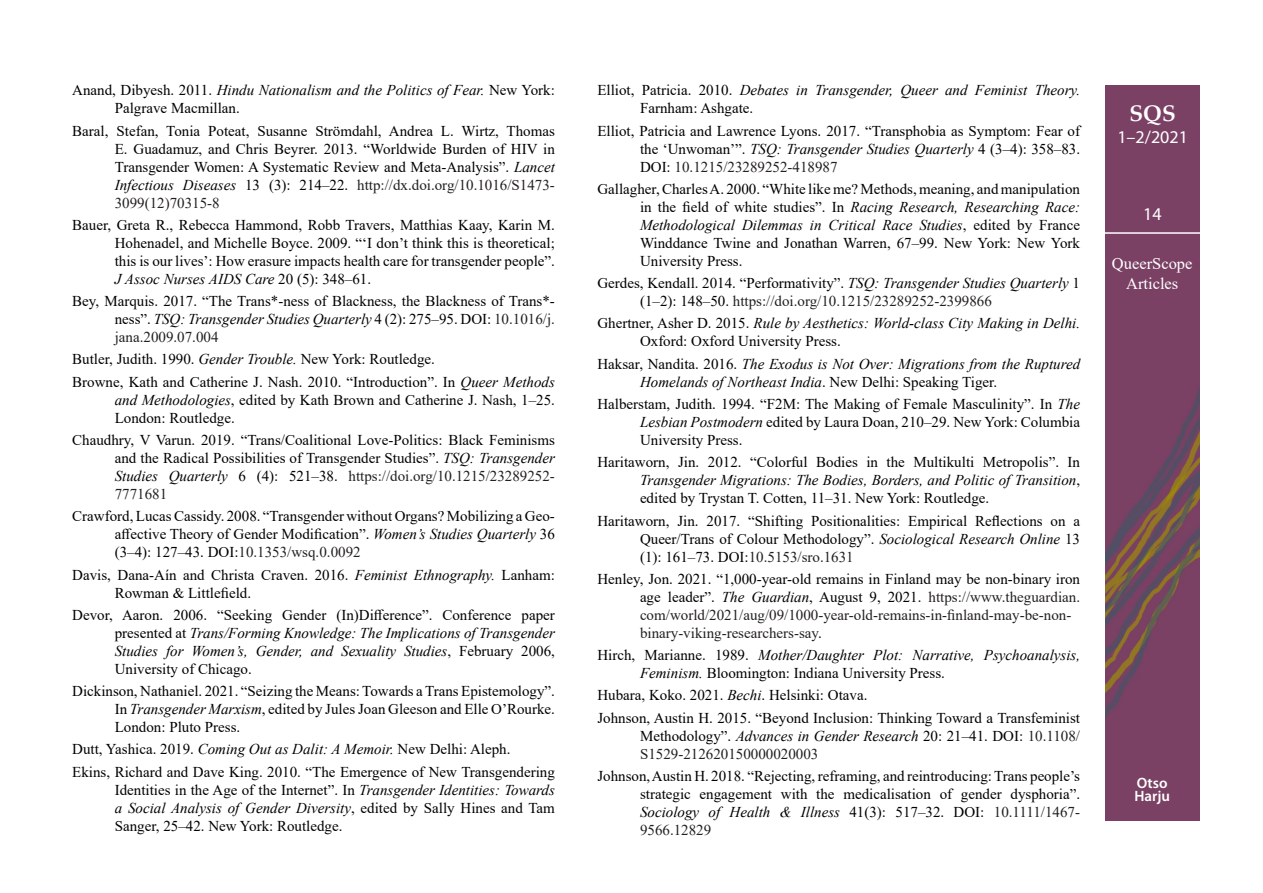
<style>
.page{position:relative;width:1263px;height:893px;background:#fff}
.page>*{position:absolute;margin:0;border:0;box-sizing:border-box;transform-origin:0 0}
.t1{font:700 22.5px "Palatino Linotype";color:#fff}
.t2{font:18px "Myriad Pro";color:#fff}
.t3{font:16.5px/19.8px "Times New Roman";color:#fff;text-align:center}
.Lähdeluettelo{font:15px/18px "Times New Roman";color:#000;text-align:justify}
.Lähdeluettelo-2{font:15px/18px "Times New Roman";color:#231f20}
.Lähdeluettelo-3{font:italic 15px/18px "Times New Roman";color:#000}
.t4{font:600 15px/13.5px "Myriad Pro";color:#fff}
.s1{font-style:italic}
.s2{color:#231f20}
.s3{font-style:normal}
.s4{color:#000}
.s5{font-style:italic;color:#000}
</style>
<div class="page">
<img style="left:1106px;top:85px;width:93px;height:736px">
<hr style="left:1101px;top:232px;width:103px;height:2px;background:#fff">
<p class="Lähdeluettelo" style="left:115px;top:81px;width:442px;text-indent:-43px">Anand, Dibyesh. 2011. <span class="s1">Hindu Nationalism and the Politics of Fear.</span> New York:<br>Palgrave Macmillan.</p>
<p class="Lähdeluettelo" style="left:115px;top:121px;width:442px;text-indent:-43px">Baral, Stefan, Tonia Poteat, Susanne Strömdahl, Andrea L. Wirtz, Thomas E. Guadamuz, and Chris Beyrer. 2013. “Worldwide Burden of HIV in Transgender Women: A Systematic Review and Meta-Analysis”. <span class="s1">Lancet Infectious Diseases</span> 13 (3): 214–22. <span class="s2">http://dx.doi.org/10.1016/S1473- 3099(12)70315-8</span></p>
<p class="Lähdeluettelo" style="left:115px;top:215px;width:442px;text-indent:-43px">Bauer, Greta R., Rebecca Hammond, Robb Travers, Matthias Kaay, Karin M.<br>Hohenadel, and Michelle Boyce. 2009. “‘I don’t think this is theoretical; this is our lives’: How erasure impacts health care for transgender people”.<br><span class="s1">J Assoc Nurses AIDS Care</span> 20 (5): 348–61.</p>
<p class="Lähdeluettelo" style="left:115px;top:292px;width:442px;text-indent:-43px">Bey, Marquis. 2017. “The Trans*-ness of Blackness, the Blackness of Trans*- ness”. <span class="s1">TSQ: Transgender Studies Quarterly</span> 4 (2): 275–95. DOI: <span class="s2">10.1016/j. jana.2009.07.004</span></p>
<p class="Lähdeluettelo" style="left:72px;top:350px;width:364px">Butler, Judith. 1990. <span class="s1">Gender Trouble.</span> New York: Routledge.</p>
<p class="Lähdeluettelo" style="left:115px;top:372px;width:442px;text-indent:-43px">Browne, Kath and Catherine J. Nash. 2010. “Introduction”. In <span class="s1">Queer Methods and Methodologies</span>, edited by Kath Brown and Catherine J. Nash, 1–25.<br>London: Routledge.</p>
<p class="Lähdeluettelo" style="left:115px;top:430px;width:442px;text-indent:-43px">Chaudhry, V Varun. 2019. “Trans/Coalitional Love-Politics: Black Feminisms and the Radical Possibilities of Transgender Studies”. <span class="s1">TSQ: Transgender Studies Quarterly</span> 6 (4): 521–38. <span class="s2">https://doi.org/10.1215/23289252- 7771681</span></p>
<p class="Lähdeluettelo" style="left:115px;top:507px;width:442px;text-indent:-43px">Crawford, Lucas Cassidy. 2008. “Transgender without Organs? Mobilizing a Geo&shy;affective Theory of Gender Modification”. <span class="s1">Women’s Studies Quarterly</span> 36 (3–4): 127–43. DOI:<span class="s2">10.1353/wsq.0.0092</span></p>
<p class="Lähdeluettelo" style="left:115px;top:565px;width:442px;text-indent:-43px">Davis, Dana-Aín and Christa Craven. 2016. <span class="s1">Feminist Ethnography.</span> Lanham:<br>Rowman &amp; Littlefield.</p>
<p class="Lähdeluettelo" style="left:115px;top:605px;width:442px;text-indent:-43px">Devor, Aaron. 2006. “Seeking Gender (In)Difference”. Conference paper presented at <span class="s1">Trans/Forming Knowledge: The Implications of Transgender Studies for Women’s, Gender, and Sexuality Studies</span>, February 2006, University of Chicago.</p>
<p class="Lähdeluettelo" style="left:115px;top:681px;width:442px;text-indent:-43px">Dickinson, Nathaniel. 2021. “Seizing the Means: Towards a Trans Epistemology”.<br>In <span class="s1">Transgender Marxism</span>, edited by Jules Joan Gleeson and Elle O’Rourke.<br>London: Pluto Press.</p>
<p class="Lähdeluettelo" style="left:72px;top:740px;width:440px">Dutt, Yashica. 2019. <span class="s1">Coming Out as Dalit: A Memoir.</span> New Delhi: Aleph.</p>
<p class="Lähdeluettelo" style="left:115px;top:762px;width:442px;text-indent:-43px">Ekins, Richard and Dave King. 2010. “The Emergence of New Transgendering Identities in the Age of the Internet”. In <span class="s1">Transgender Identities: Towards a Social Analysis of Gender Diversity</span>, edited by Sally Hines and Tam Sanger, 25–42. New York: Routledge.</p>
<p class="Lähdeluettelo-3" style="left:640px;top:81px;width:442px;text-indent:-43px"><span class="s3">Elliot, Patricia. 2010.</span> Debates in Transgender, Queer and Feminist Theory.<br><span class="s3">Farnham: Ashgate.</span></p>
<p class="Lähdeluettelo" style="left:640px;top:121px;width:442px;text-indent:-43px">Elliot, Patricia and Lawrence Lyons. 2017. “Transphobia as Symptom: Fear of the ‘Unwoman’”. <span class="s1">TSQ: Transgender Studies Quarterly</span> 4 (3–4): 358–83.<br>DOI: <span class="s2">10.1215/23289252-418987</span></p>
<p class="Lähdeluettelo" style="left:640px;top:179px;width:442px;text-indent:-43px">Gallagher, Charles A. 2000. “White like me? Methods, meaning, and manipulation in the field of white studies”. In <span class="s1">Racing Research, Researching Race:<br>Methodological Dilemmas in Critical Race Studies</span>, edited by France Winddance Twine and Jonathan Warren, 67–99. New York: New York University Press.</p>
<p class="Lähdeluettelo" style="left:640px;top:274px;width:442px;text-indent:-43px">Gerdes, Kendall. 2014. “Performativity”. <span class="s1">TSQ: Transgender Studies Quarterly</span> 1 (1–2): 148–50. <span class="s2">https://doi.org/10.1215/23289252-2399866</span></p>
<p class="Lähdeluettelo" style="left:640px;top:314px;width:442px;text-indent:-43px">Ghertner, Asher D. 2015. <span class="s1">Rule by Aesthetics: World-class City Making in Delhi.<br></span>Oxford: Oxford University Press.</p>
<p class="Lähdeluettelo-3" style="left:640px;top:354px;width:442px;text-indent:-43px"><span class="s3">Haksar, Nandita. 2016.</span> The Exodus is Not Over: Migrations from the Ruptured<br>Homelands of Northeast India<span class="s3">. New Delhi: Speaking Tiger.</span></p>
<p class="Lähdeluettelo" style="left:640px;top:394px;width:442px;text-indent:-43px">Halberstam, Judith. 1994. “F2M: The Making of Female Masculinity”. In <span class="s1">The Lesbian Postmodern</span> edited by Laura Doan, 210–29. New York: Columbia University Press.</p>
<p class="Lähdeluettelo" style="left:640px;top:453px;width:442px;text-indent:-43px">Haritaworn, Jin. 2012. “Colorful Bodies in the Multikulti Metropolis”. In <span class="s1">Transgender Migrations: The Bodies, Borders, and Politic of Transition</span>, edited by Trystan T. Cotten, 11–31. New York: Routledge.</p>
<p class="Lähdeluettelo" style="left:640px;top:511px;width:442px;text-indent:-43px">Haritaworn, Jin. 2017. “Shifting Positionalities: Empirical Reflections on a Queer/Trans of Colour Methodology”. <span class="s1">Sociological Research Online</span> 13 (1): 161–73. DOI:<span class="s2">10.5153/sro.1631</span></p>
<p class="Lähdeluettelo-2" style="left:640px;top:569px;width:442px;text-indent:-43px"><span class="s4">Henley, Jon. 2021. “1,000-year-old remains in Finland may be non-binary iron age leader”.</span> <span class="s5">The Guardian</span><span class="s4">, August 9, 2021.</span> https://www.theguardian. com/world/2021/aug/09/1000-year-old-remains-in-finland-may-be-non&shy;binary-viking-researchers-say<span class="s4">.</span></p>
<p class="Lähdeluettelo" style="left:640px;top:645px;width:442px;text-indent:-43px">Hirch, Marianne. 1989. <span class="s1">Mother/Daughter Plot: Narrative, Psychoanalysis,<br>Feminism.</span> Bloomington: Indiana University Press.</p>
<p class="Lähdeluettelo" style="left:597px;top:686px;width:271px">Hubara, Koko. 2021. <span class="s1">Bechi</span>. Helsinki: Otava.</p>
<p class="Lähdeluettelo" style="left:640px;top:708px;width:442px;text-indent:-43px">Johnson, Austin H. 2015. “Beyond Inclusion: Thinking Toward a Transfeminist Methodology”. <span class="s1">Advances in Gender Research</span> 20: 21–41. DOI: <span class="s2">10.1108/ S1529-212620150000020003</span></p>
<p class="Lähdeluettelo" style="left:640px;top:766px;width:442px;text-indent:-43px">Johnson, Austin H. 2018. “Rejecting, reframing, and reintroducing: Trans people’s strategic engagement with the medicalisation of gender dysphoria”.<br><span class="s1">Sociology of Health &amp; Illness</span> 41(3): 517–32. DOI: <span class="s2">10.1111/1467- 9566.12829</span></p>
<h1 class="t1" style="left:1129px;top:98px;width:48px">SQS</h1>
<p class="t2" style="left:1117px;top:127px;width:72px">1–2/2021</p>
<p class="t2" style="left:1143px;top:204px;width:20px">14</p>
<p class="t3" style="left:1112px;top:253px;width:82px">QueerScope<br>Articles</p>
<p class="t4" style="left:1134px;top:776px;width:37px">Otso<br>Harju</p>
</div>
